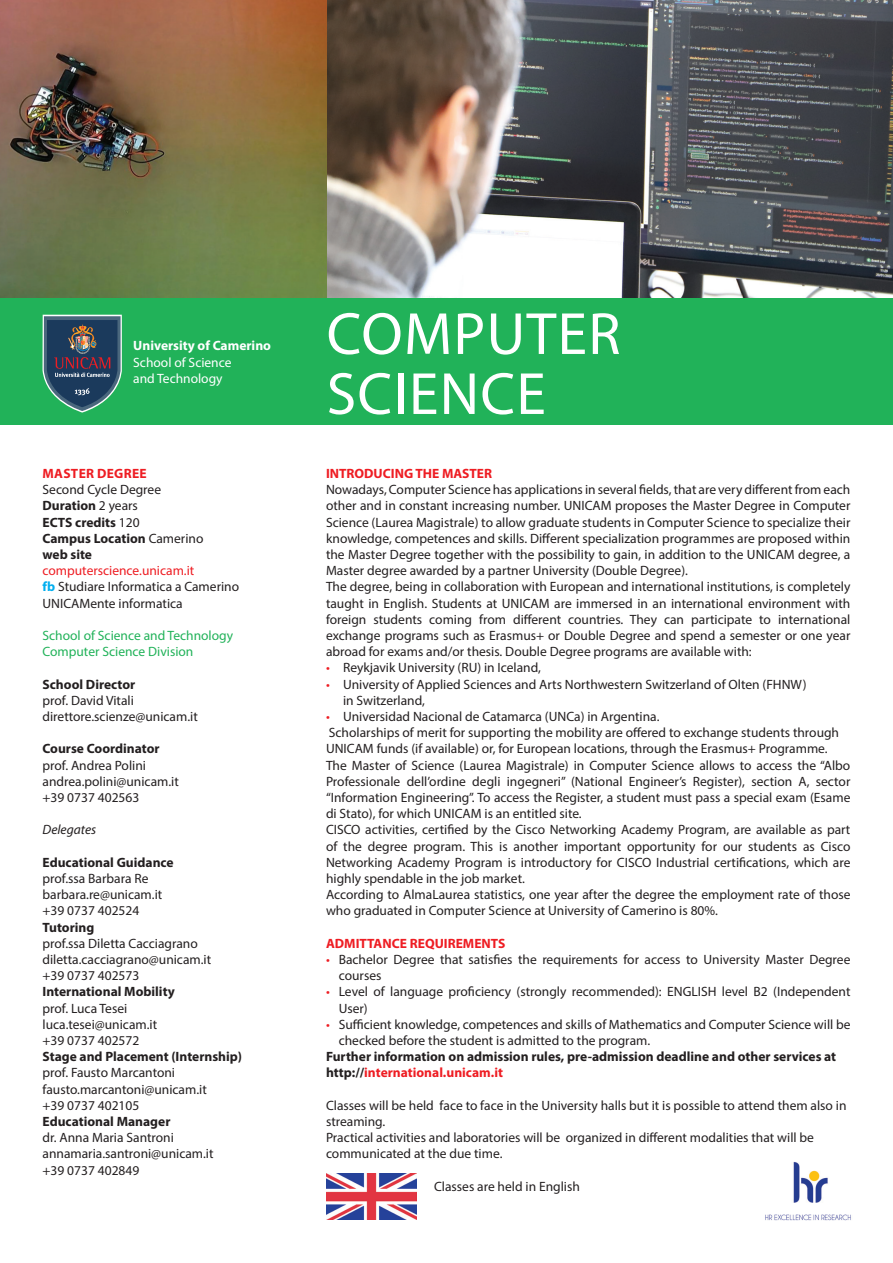
<style>
.page{position:relative;width:893px;height:1263px;background:#fff}
.page>*{position:absolute;margin:0;border:0;box-sizing:border-box;transform-origin:0 0}
.t1{font:60px "Myriad Pro";letter-spacing:.02em;color:#fff}
.t2{font:13.5px/16.2px "Myriad Pro";color:#231f20}
.t3{font:700 13.5px "Myriad Pro";color:#231f20}
.t4{font:700 13.5px "Myriad Pro";color:#ee1d23}
.t5{font:13.5px "Myriad Pro";color:#21b259}
.t6{font:13.5px "Myriad Pro";color:#fff}
.t7{font:13.5px "Myriad Pro";color:#ee1d23}
.t8{font:700 13.5px "Myriad Pro";color:#fff}
.t9{font:700 13.5px "Myriad Pro";letter-spacing:.02em;color:#ee1d23}
.t10{font:italic 13.5px "Myriad Pro";color:#231f20}
.s1{font-weight:400}
.s2{font-weight:700;color:#00aeef}
.s3{color:#ee1d23}
.s4{color:#231f20}
</style>
<div class="page">
<div style="left:0;top:298px;width:893px;height:127px;background:#21b259"></div>
<svg style="left:43px;top:315px;width:79px;height:98px;background:#3e6069"></svg>
<img style="left:326px;top:1174px;width:91px;height:45px">
<img style="left:765px;top:1162px;width:86px;height:59px">
<img style="left:0;top:0;width:893px;height:298px">
<p class="t8" style="left:133px;top:337px;width:139px">University of Camerino</p>
<p class="t6" style="left:133px;top:354px;width:100px">School of Science</p>
<p class="t6" style="left:133px;top:370px;width:91px">and Technology</p>
<p class="t9" style="left:43px;top:464px;width:106px">MASTER DEGREE</p>
<p class="t2" style="left:43px;top:481px;width:120px">Second Cycle Degree</p>
<p class="t3" style="left:43px;top:497px;width:97px">Duration <span class="s1">2 years</span></p>
<p class="t3" style="left:43px;top:513px;width:99px">ECTS credits <span class="s1">120</span></p>
<p class="t3" style="left:43px;top:529px;width:162px">Campus Location <span class="s1">Camerino</span></p>
<p class="t3" style="left:43px;top:545px;width:51px">web site</p>
<p class="t7" style="left:43px;top:562px;width:153px">computerscience.unicam.it</p>
<p class="t2" style="left:43px;top:578px;width:198px"><span class="s2">fb</span> Studiare Informatica a Camerino</p>
<p class="t2" style="left:43px;top:595px;width:142px">UNICAMente informatica</p>
<p class="t5" style="left:43px;top:627px;width:192px">School of Science and Technology</p>
<p class="t5" style="left:43px;top:643px;width:152px">Computer Science Division</p>
<p class="t3" style="left:43px;top:675px;width:94px">School Director</p>
<p class="t2" style="left:43px;top:692px;width:93px">prof. David Vitali</p>
<p class="t2" style="left:43px;top:708px;width:157px">direttore.scienze@unicam.it</p>
<p class="t3" style="left:43px;top:740px;width:119px">Course Coordinator</p>
<p class="t2" style="left:43px;top:757px;width:105px">prof. Andrea Polini</p>
<p class="t2" style="left:43px;top:773px;width:138px">andrea.polini@unicam.it</p>
<p class="t2" style="left:43px;top:789px;width:98px">+39 0737 402563</p>
<p class="t10" style="left:43px;top:821px;width:55px">Delegates</p>
<p class="t3" style="left:43px;top:853px;width:133px">Educational Guidance</p>
<p class="t2" style="left:43px;top:870px;width:108px">prof.ssa Barbara Re</p>
<p class="t2" style="left:43px;top:886px;width:121px">barbara.re@unicam.it</p>
<p class="t2" style="left:43px;top:902px;width:98px">+39 0737 402524</p>
<p class="t3" style="left:43px;top:918px;width:53px">Tutoring</p>
<p class="t2" style="left:43px;top:935px;width:157px">prof.ssa Diletta Cacciagrano</p>
<p class="t2" style="left:43px;top:951px;width:170px">diletta.cacciagrano@unicam.it</p>
<p class="t2" style="left:43px;top:967px;width:98px">+39 0737 402573</p>
<p class="t3" style="left:43px;top:983px;width:134px">International Mobility</p>
<p class="t2" style="left:43px;top:1000px;width:86px">prof. Luca Tesei</p>
<p class="t2" style="left:43px;top:1016px;width:116px">luca.tesei@unicam.it</p>
<p class="t2" style="left:43px;top:1032px;width:98px">+39 0737 402572</p>
<p class="t3" style="left:43px;top:1048px;width:201px">Stage and Placement (Internship)</p>
<p class="t2" style="left:43px;top:1064px;width:134px">prof. Fausto Marcantoni</p>
<p class="t2" style="left:43px;top:1081px;width:166px">fausto.marcantoni@unicam.it</p>
<p class="t2" style="left:43px;top:1097px;width:98px">+39 0737 402105</p>
<p class="t3" style="left:43px;top:1112px;width:129px">Educational Manager</p>
<p class="t2" style="left:43px;top:1129px;width:133px">dr. Anna Maria Santroni</p>
<p class="t2" style="left:43px;top:1145px;width:173px">annamaria.santroni@unicam.it</p>
<p class="t2" style="left:43px;top:1162px;width:98px">+39 0737 402849</p>
<p class="t1" style="left:327px;top:297px;width:295px">COMPUTER</p>
<p class="t1" style="left:327px;top:357px;width:221px">SCIENCE</p>
<p class="t4" style="left:326px;top:464px;width:168px">INTRODUCING THE MASTER</p>
<p class="t2" style="left:326px;top:481px;width:526px;text-align:justify">Nowadays, Computer Science has applications in several fields, that are very different from each other and in constant increasing number. UNICAM proposes the Master Degree in Computer Science (Laurea Magistrale) to allow graduate students in Computer Science to specialize their knowledge, competences and skills. Different specialization programmes are proposed within the Master Degree together with the possibility to gain, in addition to the UNICAM degree, a Master degree awarded by a partner University (Double Degree).</p>
<p class="t2" style="left:326px;top:578px;width:526px;text-align:justify">The degree, being in collaboration with European and international institutions, is completely taught in English. Students at UNICAM are immersed in an international environment with foreign students coming from different countries. They can participate to international exchange programs such as Erasmus+ or Double Degree and spend a semester or one year abroad for exams and/or thesis. Double Degree programs are available with:</p>
<p class="t2" style="left:326px;top:659px;width:216px"><span class="s3">•</span> Reykjavik University (RU) in Iceland,</p>
<p class="t2" style="left:326px;top:676px;width:482px"><span class="s3">•</span> University of Applied Sciences and Arts Northwestern Switzerland of Olten (FHNW)</p>
<p class="t2" style="left:343px;top:692px;width:83px">in Switzerland,</p>
<p class="t2" style="left:326px;top:708px;width:335px"><span class="s3">•</span> Universidad Nacional de Catamarca (UNCa) in Argentina.</p>
<p class="t2" style="left:326px;top:724px;width:515px">Scholarships of merit for supporting the mobility are offered to exchange students through<br>UNICAM funds (if available) or, for European locations, through the Erasmus+ Programme.</p>
<p class="t2" style="left:326px;top:757px;width:526px;text-align:justify">The Master of Science (Laurea Magistrale) in Computer Science allows to access the “Albo Professionale dell’ordine degli ingegneri” (National Engineer’s Register), section A, sector “Information Engineering”. To access the Register, a student must pass a special exam (Esame di Stato), for which UNICAM is an entitled site.</p>
<p class="t2" style="left:326px;top:821px;width:526px;text-align:justify">CISCO activities, certified by the Cisco Networking Academy Program, are available as part of the degree program. This is another important opportunity for our students as Cisco Networking Academy Program is introductory for CISCO Industrial certifications, which are highly spendable in the job market.</p>
<p class="t2" style="left:326px;top:886px;width:526px">According to AlmaLaurea statistics, one year after the degree the employment rate of those who graduated in Computer Science at University of Camerino is 80%.</p>
<p class="t4" style="left:326px;top:934px;width:181px">ADMITTANCE REQUIREMENTS</p>
<p class="t2" style="left:339px;top:951px;width:513px;text-indent:-13px"><span class="s3">•</span> Bachelor Degree that satisfies the requirements for access to University Master Degree courses</p>
<p class="t2" style="left:339px;top:983px;width:513px;text-indent:-13px"><span class="s3">•</span> Level of language proficiency (strongly recommended): ENGLISH level B2 (Independent<br>User)</p>
<p class="t2" style="left:339px;top:1016px;width:513px;text-indent:-13px"><span class="s3">•</span> Sufficient knowledge, competences and skills of Mathematics and Computer Science will be checked before the student is admitted to the program.</p>
<p class="t3" style="left:326px;top:1048px;width:512px">Further information on admission rules, pre-admission deadline and other services at</p>
<p class="t4" style="left:326px;top:1064px;width:178px"><span class="s4">http://</span>international.unicam.it</p>
<p class="t2" style="left:326px;top:1097px;width:522px">Classes will be held face to face in the University halls but it is possible to attend them also in streaming.</p>
<p class="t2" style="left:326px;top:1129px;width:489px">Practical activities and laboratories will be organized in different modalities that will be communicated at the due time.</p>
<p class="t2" style="left:434px;top:1178px;width:147px">Classes are held in English</p>
</div>
